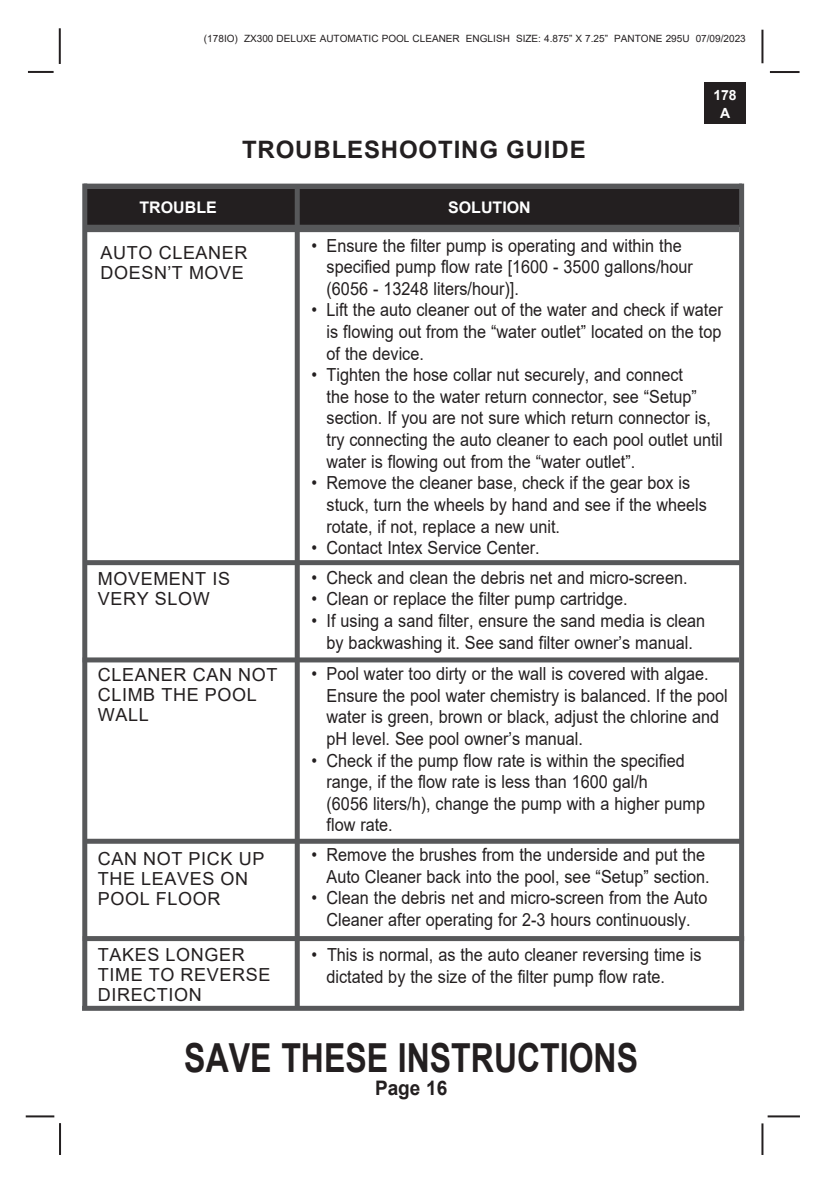
<style>
.page{position:relative;width:836px;height:1191px;background:#fff}
.page>*{position:absolute;margin:0;border:0;box-sizing:border-box;transform-origin:0 0}
.t1{font:700 40px "Arial";color:#231f20;scale:.8 1}
.t2{font:700 24px "Arial";letter-spacing:.035em;color:#231f20}
.t3{font:700 20px "Arial";color:#231f20;scale:.95 1}
.headline{font:18px/21.6px "Arial";color:#231f20;scale:.9 1}
.headline-2{font:18px/20px "Arial";letter-spacing:.035em;color:#231f20}
.t4{font:700 16px "Arial";color:#fff}
.t5{font:700 14px/18px "Arial";color:#fff;text-align:center}
.t6{font:10px "Arial";color:#231f20}
</style>
<div class="page">
<hr style="left:767px;top:1115px;width:32px;height:2px;background:#231f20">
<hr style="left:769px;top:71px;width:30px;height:2px;background:#231f20">
<hr style="left:761px;top:30px;width:2px;height:33px;background:#231f20">
<hr style="left:761px;top:1123px;width:2px;height:32px;background:#231f20">
<hr style="left:28px;top:71px;width:26px;height:2px;background:#231f20">
<hr style="left:59px;top:28px;width:2px;height:36px;background:#231f20">
<hr style="left:59px;top:1123px;width:2px;height:32px;background:#231f20">
<hr style="left:26px;top:1115px;width:28px;height:2px;background:#231f20">
<div style="left:704px;top:83px;width:41px;height:41px;background:#231f20"></div>
<svg style="left:87px;top:184px;width:651px;height:6px;background:#4e4e50"></svg>
<div style="left:86px;top:190px;width:655px;height:37px;background:#231f20"></div>
<div style="left:294px;top:184px;width:5px;height:825px;background:#57585a"></div>
<div style="left:84px;top:225px;width:654px;height:7px;background:#57585a"></div>
<div style="left:83px;top:657px;width:655px;height:5px;background:#57585a"></div>
<div style="left:86px;top:560px;width:656px;height:5px;background:#57585a"></div>
<div style="left:83px;top:838px;width:659px;height:5px;background:#57585a"></div>
<div style="left:83px;top:936px;width:660px;height:5px;background:#57585a"></div>
<div style="left:82px;top:1005px;width:659px;height:5px;background:#57585a"></div>
<div style="left:82px;top:184px;width:5px;height:822px;background:#57585a"></div>
<svg style="left:738px;top:184px;width:5px;height:826px;fill:#57585a"></svg>
<p class="t6" style="left:204px;top:31px;width:543px">(178IO) ZX300 DELUXE AUTOMATIC POOL CLEANER ENGLISH SIZE: 4.875” X 7.25” PANTONE 295U 07/09/2023</p>
<p class="t2" style="left:242px;top:133px;width:345px">TROUBLESHOOTING GUIDE</p>
<p class="t5" style="left:713px;top:86px;width:25px">178<br>A</p>
<p class="t4" style="left:139px;top:196px;width:79px">TROUBLE</p>
<p class="t4" style="left:448px;top:196px;width:84px">SOLUTION</p>
<p class="headline" style="left:326px;top:234px;width:408px;text-indent:-15px">• Ensure the filter pump is operating and within the specified pump flow rate [1600 - 3500 gallons/hour (6056 - 13248 liters/hour)].</p>
<p class="headline" style="left:326px;top:299px;width:441px;text-align:justify;text-indent:-15px">• Lift the auto cleaner out of the water and check if water is flowing out from the “water outlet” located on the top of the device.</p>
<p class="headline" style="left:311px;top:364px;width:414px">• Tighten the hose collar nut securely, and connect</p>
<p class="headline" style="left:326px;top:385px;width:413px">the hose to the water return connector, see “Setup”</p>
<p class="headline" style="left:326px;top:407px;width:441px">section. If you are not sure which return connector is, try connecting the auto cleaner to each pool outlet until water is flowing out from the “water outlet”.</p>
<p class="headline" style="left:326px;top:472px;width:424px;text-indent:-15px">• Remove the cleaner base, check if the gear box is stuck, turn the wheels by hand and see if the wheels rotate, if not, replace a new unit.</p>
<p class="headline" style="left:311px;top:537px;width:255px">• Contact Intex Service Center.</p>
<p class="headline" style="left:311px;top:566px;width:419px">• Check and clean the debris net and micro-screen.</p>
<p class="headline" style="left:311px;top:588px;width:352px">• Clean or replace the filter pump cartridge.</p>
<p class="headline" style="left:311px;top:609px;width:439px;text-align:center">• If using a sand filter, ensure the sand media is clean by backwashing it. See sand filter owner’s manual.</p>
<p class="headline" style="left:326px;top:663px;width:447px;text-indent:-15px">• Pool water too dirty or the wall is covered with algae.<br>Ensure the pool water chemistry is balanced. If the pool</p>
<p class="headline" style="left:326px;top:706px;width:437px">water is green, brown or black, adjust the chlorine and pH level. See pool owner’s manual.</p>
<p class="headline" style="left:326px;top:749px;width:399px;text-indent:-15px">• Check if the pump flow rate is within the specified range, if the flow rate is less than 1600 gal/h</p>
<p class="headline" style="left:326px;top:792px;width:422px">(6056 liters/h), change the pump with a higher pump flow rate.</p>
<p class="headline" style="left:311px;top:843px;width:444px;text-align:right">• Remove the brushes from the underside and put the<br>Auto Cleaner back into the pool, see “Setup” section.</p>
<p class="headline" style="left:311px;top:887px;width:441px;text-align:center">• Clean the debris net and micro-screen from the Auto<br>Cleaner after operating for 2-3 hours continuously.</p>
<p class="headline" style="left:326px;top:944px;width:418px;text-indent:-15px">• This is normal, as the auto cleaner reversing time is dictated by the size of the filter pump flow rate.</p>
<p class="headline-2" style="left:101px;top:242px;width:148px">AUTO CLEANER<br>DOESN’T MOVE</p>
<p class="headline-2" style="left:98px;top:568px;width:134px">MOVEMENT IS</p>
<p class="headline-2" style="left:98px;top:588px;width:113px">VERY SLOW</p>
<p class="headline-2" style="left:98px;top:664px;width:181px">CLEANER CAN NOT<br>CLIMB THE POOL<br>WALL</p>
<p class="headline-2" style="left:98px;top:848px;width:168px">CAN NOT PICK UP<br>THE LEAVES ON<br>POOL FLOOR</p>
<p class="headline-2" style="left:98px;top:944px;width:174px">TAKES LONGER<br>TIME TO REVERSE<br>DIRECTION</p>
<h1 class="t1" style="left:184px;top:1030px;width:568px">SAVE THESE INSTRUCTIONS</h1>
<p class="t3" style="left:375px;top:1074px;width:78px">Page 16</p>
</div>
